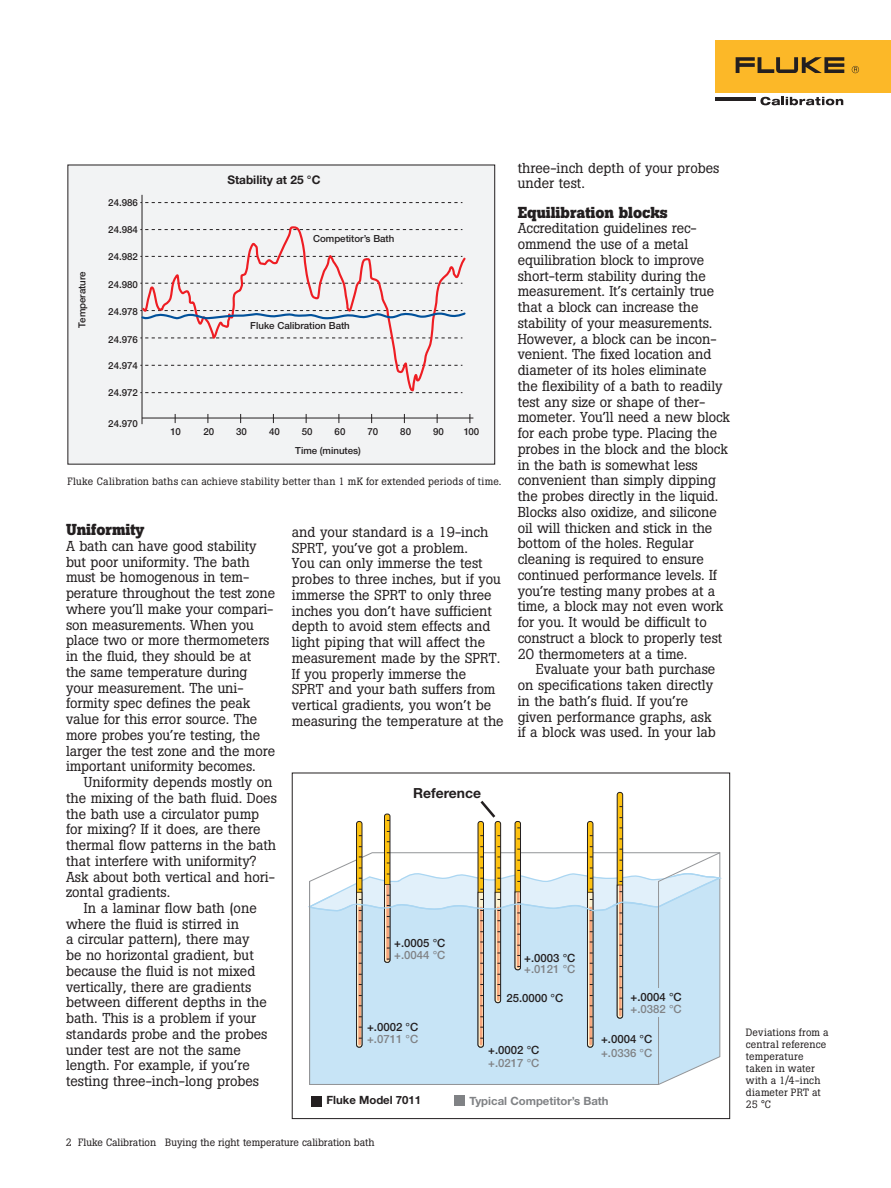
<style>
.page{position:relative;width:891px;height:1188px;background:#fff}
.page>*{position:absolute;margin:0;border:0;box-sizing:border-box;transform-origin:0 0}
.t1{font:700 15.75px "Boton Pro";color:#231f20}
.t2{font:14.25px/15.8px "Boton Pro";letter-spacing:-.005em;color:#231f20}
.t3{font:700 13.95px "Helvetica Neue LT Pro";color:#231f20}
.t4{font:700 11.85px "Helvetica Neue LT Pro";color:#231f20}
.t5{font:500 11.4px "Helvetica Neue LT Pro";color:#231f20}
.t6{font:500 11.4px "Helvetica Neue LT Pro";color:#808285}
.t7{font:700 11.4px "Helvetica Neue LT Pro";color:#808285}
.t8{font:700 11.4px "Helvetica Neue LT Pro";color:#231f20}
.t9{font:10.5px/12px "Boton Pro";letter-spacing:.01em;color:#231f20}
.t10{font:500 9.75px "Helvetica Neue LT Pro";color:#231f20}
</style>
<div class="page">
<hr style="left:716px;top:97px;width:40px;height:4px;background:#231f20">
<svg style="left:760px;top:97px;width:83px;height:8px"></svg>
<div style="left:716px;top:40px;width:175px;height:53px;background:#fcb828"></div>
<svg style="left:735px;top:57px;width:109px;height:16px"></svg>
<svg style="left:851px;top:66px;width:8px;height:7px"></svg>
<div style="left:68px;top:165px;width:427px;height:299px;background:#f2f3f4"></div>
<svg style="left:140px;top:202px;width:322px;height:1px"></svg>
<hr style="left:142px;top:195px;width:1px;height:229px;background:#231f20">
<hr style="left:142px;top:418px;width:331px;height:1px;background:#231f20">
<svg style="left:141px;top:225px;width:325px;height:168px"></svg>
<svg style="left:140px;top:310px;width:326px;height:11px"></svg>
<svg style="left:480px;top:800px;width:16px;height:18px"></svg>
<svg style="left:309px;top:1048px;width:412px;height:37px"></svg>
<div style="left:357px;top:821px;width:5px;height:226px;background:#fec210;border-radius:3px"></div>
<div style="left:356px;top:821px;width:6px;height:226px;border:1px solid #231f20;border-radius:3px"></div>
<div style="left:384px;top:814px;width:6px;height:148px;background:#fec210;border-radius:2px"></div>
<div style="left:384px;top:814px;width:6px;height:149px;border:1px solid #231f20;border-radius:2px"></div>
<div style="left:478px;top:821px;width:5px;height:226px;background:#fec210;border-radius:3px"></div>
<div style="left:478px;top:821px;width:6px;height:226px;border:1px solid #231f20;border-radius:3px"></div>
<div style="left:587px;top:821px;width:6px;height:226px;background:#fec210;border-radius:3px"></div>
<div style="left:587px;top:821px;width:6px;height:226px;border:1px solid #231f20;border-radius:3px"></div>
<div style="left:617px;top:792px;width:6px;height:226px;background:#fec210;border-radius:3px"></div>
<div style="left:617px;top:792px;width:6px;height:226px;border:1px solid #231f20;border-radius:3px"></div>
<div style="left:515px;top:821px;width:6px;height:149px;border:1px solid #231f20;border-radius:2px"></div>
<div style="left:495px;top:821px;width:6px;height:182px;background:#fec210;border-radius:3px"></div>
<div style="left:495px;top:821px;width:6px;height:182px;border:1px solid #231f20;border-radius:3px"></div>
<svg style="left:308px;top:828px;width:414px;height:220px"></svg>
<div style="left:630px;top:989px;width:65px;height:28px;background:#c7e4f6"></div>
<div style="left:454px;top:1096px;width:10px;height:10px;background:#808285"></div>
<div style="left:311px;top:1096px;width:10px;height:11px;background:#231f20"></div>
<div style="left:292px;top:773px;width:438px;height:346px;border:1px solid #231f20"></div>
<p class="t2" style="left:518px;top:160px;width:203px">three-inch depth of your probes under test.</p>
<p class="t1" style="left:518px;top:202px;width:152px">Equilibration blocks</p>
<p class="t2" style="left:518px;top:221px;width:214px">Accreditation guidelines rec&shy;ommend the use of a metal equilibration block to improve short-term stability during the measurement. It’s certainly true that a block can increase the stability of your measurements.<br>However, a block can be incon&shy;venient. The fixed location and diameter of its holes eliminate the flexibility of a bath to readily test any size or shape of ther&shy;mometer. You’ll need a new block for each probe type. Placing the probes in the block and the block in the bath is somewhat less convenient than simply dipping the probes directly in the liquid.<br>Blocks also oxidize, and silicone oil will thicken and stick in the bottom of the holes. Regular cleaning is required to ensure continued performance levels. If you’re testing many probes at a time, a block may not even work for you. It would be difficult to construct a block to properly test<br>20 thermometers at a time.</p>
<p class="t2" style="left:518px;top:662px;width:200px;text-indent:18px">Evaluate your bath purchase on specifications taken directly in the bath’s fluid. If you’re given performance graphs, ask if a block was used. In your lab</p>
<p class="t4" style="left:227px;top:172px;width:95px">Stability at 25 °C</p>
<p class="t10" style="left:108px;top:196px;width:31px">24.986</p>
<p class="t10" style="left:108px;top:223px;width:31px">24.984</p>
<p class="t10" style="left:313px;top:233px;width:83px">Competitor’s Bath</p>
<p class="t10" style="left:108px;top:251px;width:31px">24.982</p>
<p class="t10" style="left:76px;top:328px;width:58px;rotate:-90deg">Temperature</p>
<p class="t10" style="left:108px;top:278px;width:31px">24.980</p>
<p class="t10" style="left:108px;top:306px;width:31px">24.978</p>
<p class="t10" style="left:250px;top:320px;width:101px">Fluke Calibration Bath</p>
<p class="t10" style="left:108px;top:333px;width:31px">24.976</p>
<p class="t10" style="left:108px;top:359px;width:31px">24.974</p>
<p class="t10" style="left:108px;top:387px;width:31px">24.972</p>
<p class="t10" style="left:108px;top:417px;width:31px">24.970</p>
<p class="t10" style="left:171px;top:425px;width:12px">10</p>
<p class="t10" style="left:203px;top:425px;width:12px">20</p>
<p class="t10" style="left:236px;top:425px;width:12px">30</p>
<p class="t10" style="left:269px;top:425px;width:12px">40</p>
<p class="t10" style="left:302px;top:425px;width:12px">50</p>
<p class="t10" style="left:335px;top:425px;width:12px">60</p>
<p class="t10" style="left:367px;top:425px;width:12px">70</p>
<p class="t10" style="left:400px;top:425px;width:12px">80</p>
<p class="t10" style="left:433px;top:425px;width:12px">90</p>
<p class="t10" style="left:464px;top:425px;width:17px">100</p>
<p class="t10" style="left:295px;top:445px;width:67px">Time (minutes)</p>
<p class="t9" style="left:68px;top:475px;width:436px">Fluke Calibration baths can achieve stability better than 1 mK for extended periods of time.</p>
<p class="t1" style="left:66px;top:519px;width:80px">Uniformity</p>
<p class="t2" style="left:66px;top:538px;width:211px">A bath can have good stability but poor uniformity. The bath must be homogenous in tem&shy;perature throughout the test zone where you’ll make your compari&shy;son measurements. When you place two or more thermometers in the fluid, they should be at<br>the same temperature during your measurement. The uni&shy;formity spec defines the peak value for this error source. The more probes you’re testing, the larger the test zone and the more important uniformity becomes.</p>
<p class="t2" style="left:66px;top:774px;width:212px;text-indent:18px">Uniformity depends mostly on the mixing of the bath fluid. Does the bath use a circulator pump for mixing? If it does, are there thermal flow patterns in the bath that interfere with uniformity?<br>Ask about both vertical and hori&shy;zontal gradients.</p>
<p class="t2" style="left:66px;top:900px;width:203px;text-indent:18px">In a laminar flow bath (one where the fluid is stirred in<br>a circular pattern), there may be no horizontal gradient, but because the fluid is not mixed vertically, there are gradients between different depths in the bath. This is a problem if your standards probe and the probes under test are not the same length. For example, if you’re testing three-inch-long probes</p>
<p class="t2" style="left:292px;top:524px;width:213px">and your standard is a 19-inch<br>SPRT, you’ve got a problem.<br>You can only immerse the test probes to three inches, but if you immerse the SPRT to only three inches you don’t have sufficient depth to avoid stem effects and light piping that will affect the measurement made by the SPRT.<br>If you properly immerse the<br>SPRT and your bath suffers from vertical gradients, you won’t be measuring the temperature at the</p>
<p class="t3" style="left:413px;top:784px;width:69px">Reference</p>
<p class="t5" style="left:394px;top:936px;width:53px">+.0005 °C</p>
<p class="t6" style="left:394px;top:948px;width:53px">+.0044 °C</p>
<p class="t5" style="left:524px;top:951px;width:53px">+.0003 °C</p>
<p class="t6" style="left:524px;top:962px;width:53px">+.0121 °C</p>
<p class="t5" style="left:631px;top:990px;width:53px">+.0004 °C</p>
<p class="t5" style="left:506px;top:991px;width:59px">25.0000 °C</p>
<p class="t6" style="left:631px;top:1002px;width:53px">+.0382 °C</p>
<p class="t5" style="left:367px;top:1020px;width:53px">+.0002 °C</p>
<p class="t6" style="left:367px;top:1032px;width:53px">+.0711 °C</p>
<p class="t5" style="left:601px;top:1032px;width:53px">+.0004 °C</p>
<p class="t5" style="left:488px;top:1043px;width:53px">+.0002 °C</p>
<p class="t6" style="left:601px;top:1046px;width:53px">+.0336 °C</p>
<p class="t6" style="left:488px;top:1056px;width:53px">+.0217 °C</p>
<p class="t8" style="left:326px;top:1093px;width:96px">Fluke Model 7011</p>
<p class="t7" style="left:469px;top:1094px;width:141px">Typical Competitor’s Bath</p>
<p class="t9" style="left:66px;top:1137px;width:310px">2 Fluke Calibration Buying the right temperature calibration bath</p>
<p class="t9" style="left:746px;top:1026px;width:84px">Deviations from a central reference temperature taken in water with a 1/4-inch diameter PRT at<br>25 °C</p>
</div>
